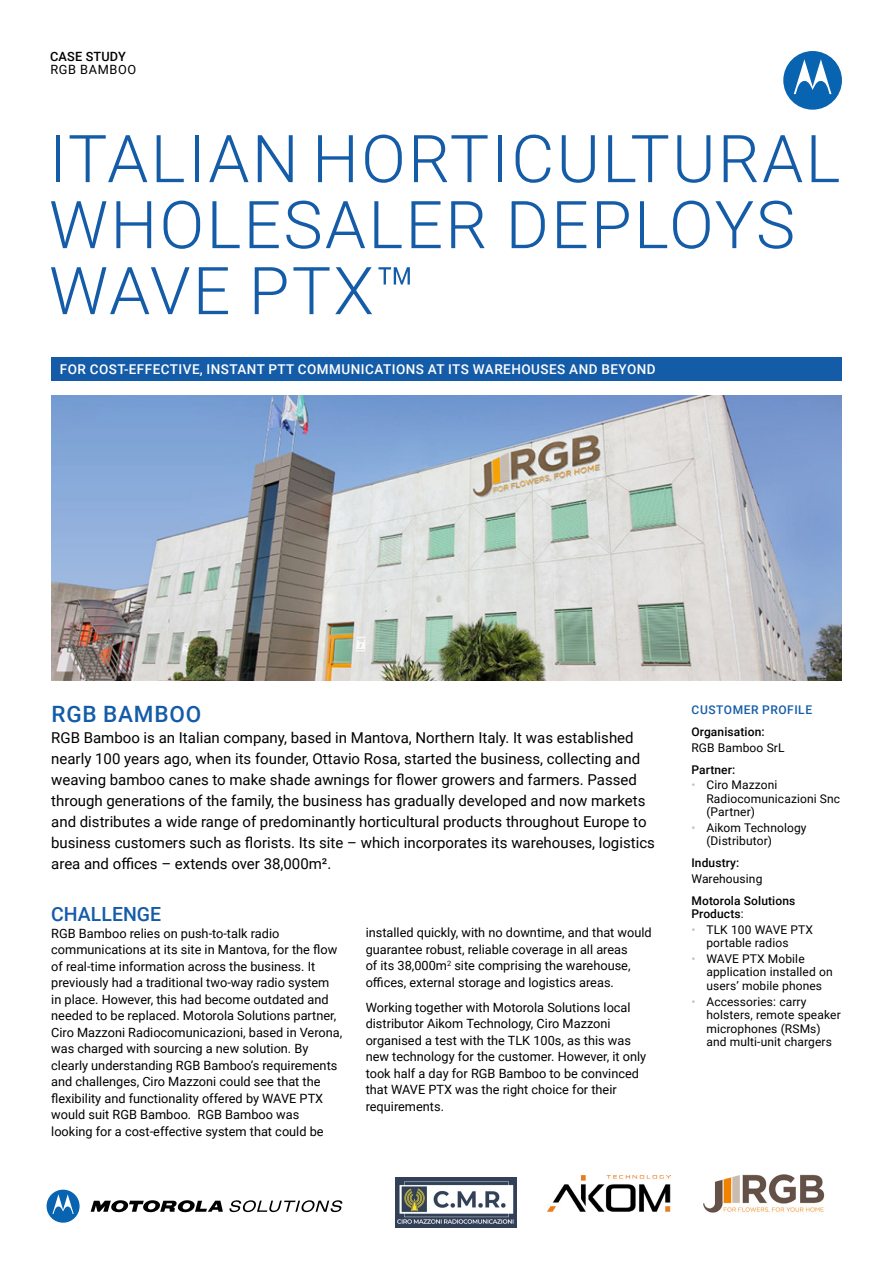
<style>
.page{position:relative;width:893px;height:1263px;background:#fff}
.page>*{position:absolute;margin:0;border:0;box-sizing:border-box;transform-origin:0 0}
.t1{font:300 66px/66px "Roboto";letter-spacing:.035em;color:#155ca8}
.t2{font:500 22.5px "Roboto";letter-spacing:.035em;color:#155ca8}
.t3{font:500 19.5px "Roboto";color:#155ca8}
.t4{font:15px/21px "Roboto";color:#000}
.t5{font:500 13.5px "Roboto";letter-spacing:.035em;color:#fff}
.t6{font:12.75px/16.5px "Roboto";color:#000}
.t7{font:500 12.75px "Roboto";letter-spacing:.01em;color:#000}
.t8{font:12.75px "Roboto";letter-spacing:.05em;color:#000}
.t9{font:12px/13.5px "Roboto";letter-spacing:.01em;color:#000}
.t10{font:500 12px/13.5px "Roboto";letter-spacing:.01em;color:#000}
.t11{font:500 12px "Roboto";letter-spacing:.045em;color:#155ca8}
.s1{color:#c8beb4}
.s2{font-weight:400}
</style>
<div class="page">
<div style="left:783px;top:51px;width:59px;height:59px;background:#0863b0;border-radius:50%"></div>
<svg style="left:794px;top:59px;width:37px;height:35px"></svg>
<svg style="left:91px;top:1200px;width:132px;height:13px"></svg>
<svg style="left:47px;top:1190px;width:33px;height:33px"></svg>
<svg style="left:229px;top:1200px;width:113px;height:12px"></svg>
<img style="left:51px;top:396px;width:791px;height:285px">
<div style="left:51px;top:357px;width:791px;height:23px;background:#155ca8"></div>
<img style="left:547px;top:1176px;width:123px;height:36px">
<img style="left:703px;top:1174px;width:122px;height:39px">
<img style="left:395px;top:1177px;width:121px;height:50px">
<p class="t7" style="left:50px;top:47px;width:77px">CASE STUDY</p>
<p class="t8" style="left:50px;top:61px;width:87px">RGB BAMBOO</p>
<h1 class="t1" style="left:49px;top:123px;width:793px">ITALIAN HORTICULTURAL<br>WHOLESALER DEPLOYS<br>WAVE PTX™</h1>
<p class="t5" style="left:60px;top:359px;width:597px">FOR COST-EFFECTIVE, INSTANT PTT COMMUNICATIONS AT ITS WAREHOUSES AND BEYOND</p>
<h2 class="t2" style="left:52px;top:698px;width:151px">RGB BAMBOO</h2>
<p class="t4" style="left:51px;top:726px;width:605px">RGB Bamboo is an Italian company, based in Mantova, Northern Italy. It was established nearly 100 years ago, when its founder, Ottavio Rosa, started the business, collecting and weaving bamboo canes to make shade awnings for flower growers and farmers. Passed through generations of the family, the business has gradually developed and now markets and distributes a wide range of predominantly horticultural products throughout Europe to business customers such as florists. Its site – which incorporates its warehouses, logistics area and offices – extends over 38,000m².</p>
<h3 class="t3" style="left:51px;top:901px;width:112px">CHALLENGE</h3>
<p class="t6" style="left:51px;top:924px;width:293px">RGB Bamboo relies on push-to-talk radio communications at its site in Mantova, for the flow of real-time information across the business. It previously had a traditional two-way radio system in place. However, this had become outdated and needed to be replaced. Motorola Solutions partner, Ciro Mazzoni Radiocomunicazioni, based in Verona, was charged with sourcing a new solution. By clearly understanding RGB Bamboo’s requirements and challenges, Ciro Mazzoni could see that the flexibility and functionality offered by WAVE PTX would suit RGB Bamboo. RGB Bamboo was looking for a cost-effective system that could be</p>
<p class="t6" style="left:366px;top:924px;width:288px">installed quickly, with no downtime, and that would guarantee robust, reliable coverage in all areas<br>of its 38,000m<sup>2</sup> site comprising the warehouse, offices, external storage and logistics areas.</p>
<p class="t6" style="left:366px;top:998px;width:282px">Working together with Motorola Solutions local distributor Aikom Technology, Ciro Mazzoni organised a test with the TLK 100s, as this was new technology for the customer. However, it only took half a day for RGB Bamboo to be convinced that WAVE PTX was the right choice for their requirements.</p>
<p class="t11" style="left:692px;top:701px;width:122px">CUSTOMER PROFILE</p>
<p class="t10" style="left:691px;top:724px;width:75px">Organisation:</p>
<p class="t9" style="left:691px;top:740px;width:95px">RGB Bamboo SrL</p>
<p class="t10" style="left:691px;top:762px;width:45px">Partner:</p>
<p class="t9" style="left:706px;top:778px;width:135px;text-indent:-15px"><span class="s1">•</span> Ciro Mazzoni<br>Radiocomunicazioni Snc (Partner)</p>
<p class="t9" style="left:706px;top:820px;width:102px;text-indent:-15px"><span class="s1">•</span> Aikom Technology (Distributor)</p>
<p class="t10" style="left:691px;top:855px;width:49px">Industry:</p>
<p class="t9" style="left:691px;top:871px;width:73px">Warehousing</p>
<p class="t10" style="left:691px;top:893px;width:105px">Motorola Solutions<br>Products<span class="s2">:</span></p>
<p class="t9" style="left:706px;top:922px;width:108px;text-indent:-15px"><span class="s1">•</span> TLK 100 WAVE PTX portable radios</p>
<p class="t9" style="left:706px;top:951px;width:128px;text-indent:-15px"><span class="s1">•</span> WAVE PTX Mobile application installed on users’ mobile phones</p>
<p class="t9" style="left:706px;top:994px;width:136px;text-indent:-15px"><span class="s1">•</span> Accessories: carry holsters, remote speaker microphones (RSMs) and multi-unit chargers</p>
</div>
